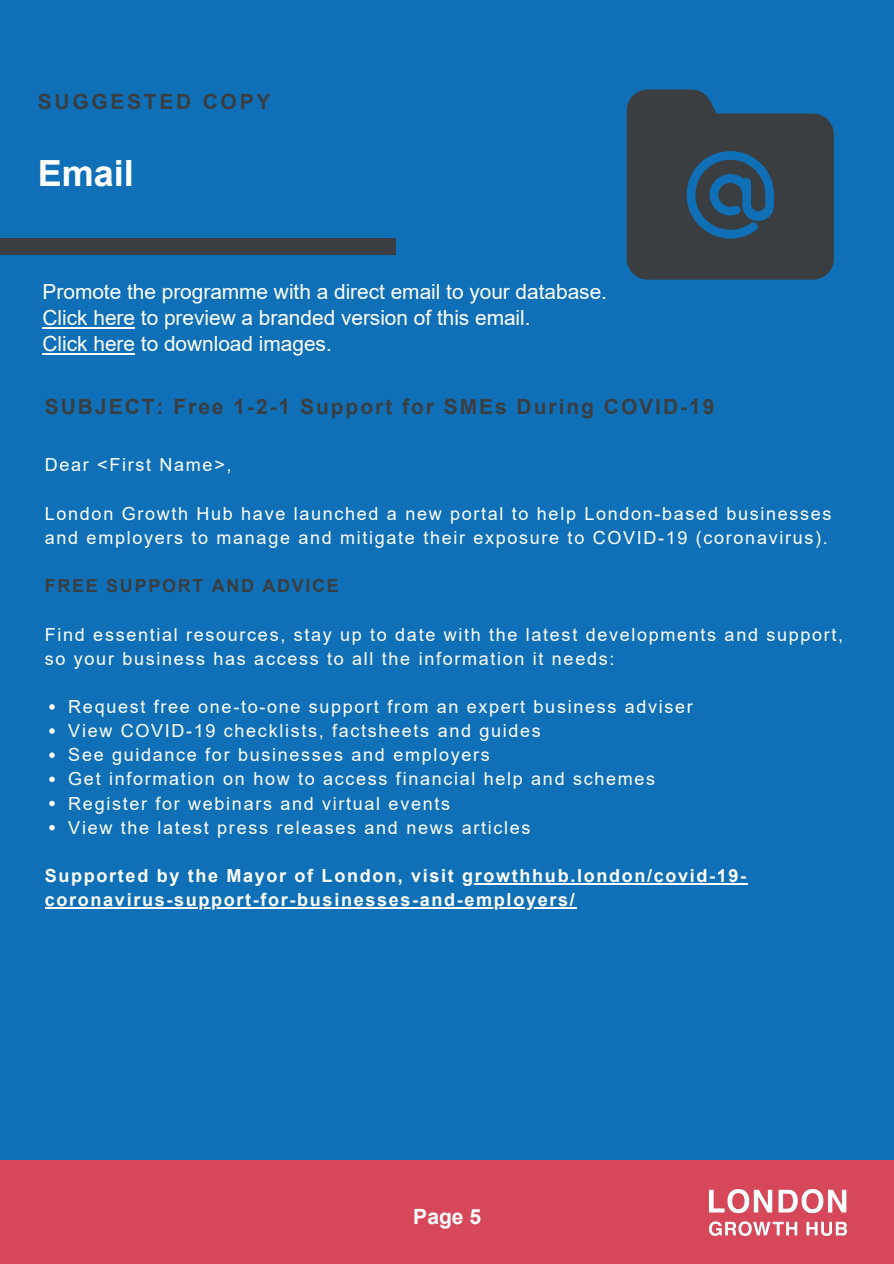
<style>
.page{position:relative;width:894px;height:1264px;background:#fff}
.page>*{position:absolute;margin:0;border:0;box-sizing:border-box;transform-origin:0 0}
.t1{font:700 36px "Arial";color:#fff}
.t2{font:700 21px "Arial";letter-spacing:.095em;color:#3a3e41}
.t3{font:700 21px "Arial";letter-spacing:.13em;color:#3a3e41}
.t4{font:700 21px "Arial";color:#fff}
.t5{font:20.85px/26px "Arial";color:#fff}
.t6{font:18px/24.2px "Arial";letter-spacing:.095em;color:#fff}
.t7{font:700 18px/24.2px "Arial";letter-spacing:.095em;color:#fff}
.t8{font:700 18px "Arial";letter-spacing:.095em;color:#3a3e41}
</style>
<div class="page">
<div style="left:0;top:0;width:893px;height:1263px;background:#0f70b7"></div>
<hr style="left:43px;top:327px;width:92px;height:2px;background:#fff">
<hr style="left:43px;top:353px;width:92px;height:2px;background:#fff">
<div style="left:0;top:238px;width:396px;height:16px;background:#3a3e41"></div>
<svg style="left:49px;top:704px;width:6px;height:5px"></svg>
<svg style="left:49px;top:728px;width:6px;height:5px"></svg>
<svg style="left:49px;top:752px;width:6px;height:6px"></svg>
<svg style="left:49px;top:776px;width:6px;height:6px"></svg>
<svg style="left:49px;top:800px;width:6px;height:6px"></svg>
<svg style="left:49px;top:825px;width:6px;height:5px"></svg>
<hr style="left:462px;top:883px;width:285px;height:1px;background:#fff">
<hr style="left:45px;top:907px;width:531px;height:1px;background:#fff">
<svg style="left:626px;top:89px;width:207px;height:191px"></svg>
<div style="left:0;top:1160px;width:893px;height:103px;background:#d64759"></div>
<img style="left:708px;top:1189px;width:139px;height:47px">
<p class="t3" style="left:38px;top:89px;width:234px">SUGGESTED COPY</p>
<h1 class="t1" style="left:38px;top:153px;width:98px">Email</h1>
<p class="t5" style="left:43px;top:279px;width:565px">Promote the programme with a direct email to your database.<br>Click here to preview a branded version of this email.<br>Click here to download images.</p>
<p class="t2" style="left:45px;top:395px;width:671px">SUBJECT: Free 1-2-1 Support for SMEs During COVID-19</p>
<p class="t6" style="left:45px;top:453px;width:188px">Dear &lt;First Name&gt;,</p>
<p class="t6" style="left:45px;top:501px;width:788px">London Growth Hub have launched a new portal to help London-based businesses and employers to manage and mitigate their exposure to COVID-19 (coronavirus).</p>
<p class="t8" style="left:45px;top:576px;width:295px">FREE SUPPORT AND ADVICE</p>
<p class="t6" style="left:45px;top:622px;width:799px">Find essential resources, stay up to date with the latest developments and support, so your business has access to all the information it needs:</p>
<p class="t6" style="left:68px;top:694px;width:626px">Request free one-to-one support from an expert business adviser View COVID-19 checklists, factsheets and guides<br>See guidance for businesses and employers<br>Get information on how to access financial help and schemes Register for webinars and virtual events<br>View the latest press releases and news articles</p>
<p class="t7" style="left:45px;top:863px;width:702px">Supported by the Mayor of London, visit growthhub.london/covid-19- coronavirus-support-for-businesses-and-employers/</p>
<p class="t4" style="left:413px;top:1204px;width:69px">Page 5</p>
</div>
